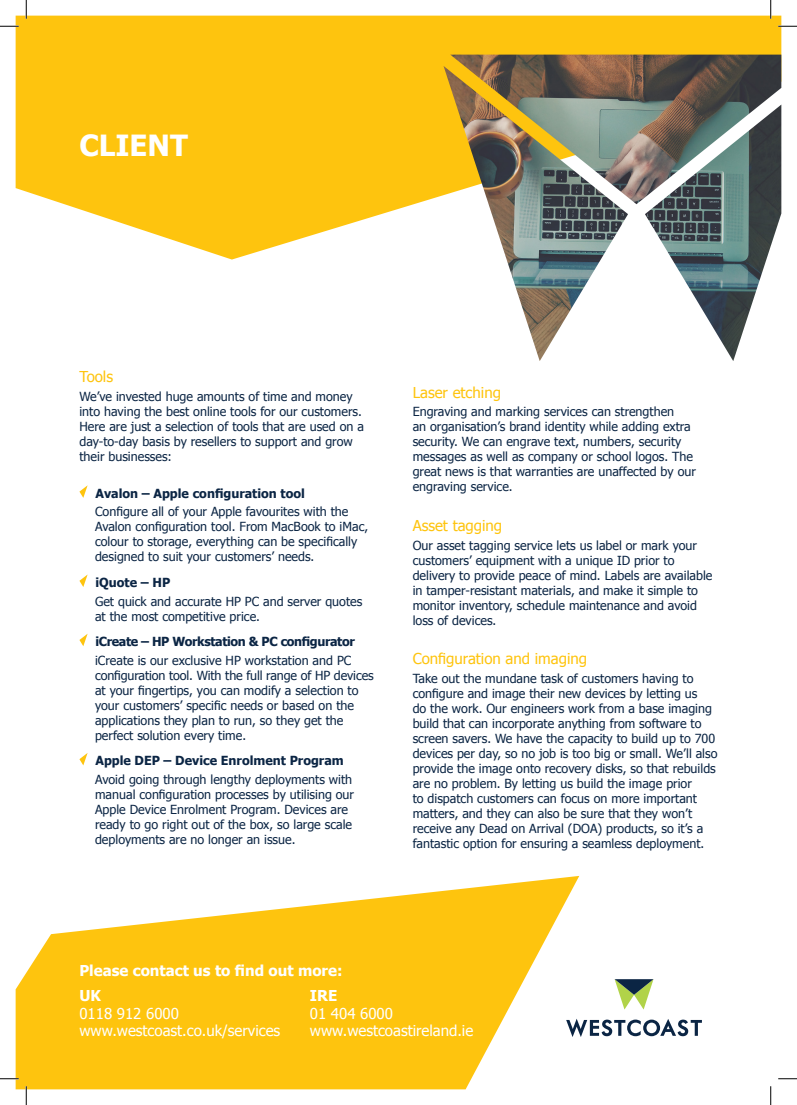
<style>
.page{position:relative;width:797px;height:1105px;background:#fff}
.page>*{position:absolute;margin:0;border:0;box-sizing:border-box;transform-origin:0 0}
.t1{font:700 29.12px "Tahoma";color:#fff}
.intro{font:15px "Tahoma";color:#fff}
.body{font:15px "Tahoma";color:#fec40e}
.intro-2{font:700 15px "Tahoma";color:#fff}
.body-2{font:12.5px/15px "Tahoma";color:#0b2544}
.body-3{font:700 12.5px "Tahoma";color:#0b2544}
.body-4{font:700 12.5px "Tahoma";letter-spacing:-.03em;color:#0b2544}
</style>
<div class="page">
<svg style="left:16px;top:16px;width:765px;height:244px;background:#fdcb2d"></svg>
<svg style="left:79px;top:485px;width:9px;height:13px"></svg>
<svg style="left:79px;top:574px;width:9px;height:13px"></svg>
<svg style="left:79px;top:634px;width:9px;height:12px"></svg>
<svg style="left:79px;top:753px;width:9px;height:12px"></svg>
<svg style="left:579px;top:1019px;width:123px;height:18px"></svg>
<svg style="left:614px;top:979px;width:39px;height:30px"></svg>
<img style="left:450px;top:55px;width:331px;height:149px">
<img style="left:645px;top:105px;width:136px;height:256px">
<img style="left:443px;top:66px;width:185px;height:295px">
<svg style="left:16px;top:876px;width:563px;height:213px;fill:#fec40e"></svg>
<svg style="left:0;top:25px;width:19px;height:2px"></svg>
<svg style="left:778px;top:25px;width:19px;height:2px"></svg>
<svg style="left:0;top:1078px;width:19px;height:1px"></svg>
<svg style="left:778px;top:1078px;width:19px;height:1px"></svg>
<svg style="left:25px;top:0;width:2px;height:19px"></svg>
<svg style="left:25px;top:1086px;width:2px;height:19px"></svg>
<svg style="left:770px;top:0;width:1px;height:19px"></svg>
<svg style="left:770px;top:1086px;width:1px;height:19px"></svg>
<p class="t1" style="left:79px;top:125px;width:110px">CLIENT</p>
<p class="body" style="left:79px;top:367px;width:35px">Tools</p>
<p class="body-2" style="left:79px;top:388px;width:286px">We’ve invested huge amounts of time and money into having the best online tools for our customers.<br>Here are just a selection of tools that are used on a day-to-day basis by resellers to support and grow their businesses:</p>
<p class="body-3" style="left:95px;top:485px;width:211px">Avalon – Apple configuration tool</p>
<p class="body-2" style="left:95px;top:504px;width:275px">Configure all of your Apple favourites with the Avalon configuration tool. From MacBook to iMac, colour to storage, everything can be specifically designed to suit your customers’ needs.</p>
<p class="body-3" style="left:95px;top:574px;width:76px">iQuote – HP</p>
<p class="body-2" style="left:95px;top:593px;width:269px">Get quick and accurate HP PC and server quotes at the most competitive price.</p>
<p class="body-4" style="left:95px;top:633px;width:261px">iCreate – HP Workstation &amp; PC configurator</p>
<p class="body-2" style="left:95px;top:652px;width:280px">iCreate is our exclusive HP workstation and PC configuration tool. With the full range of HP devices at your fingertips, you can modify a selection to your customers’ specific needs or based on the applications they plan to run, so they get the perfect solution every time.</p>
<p class="body-3" style="left:95px;top:752px;width:250px">Apple DEP – Device Enrolment Program</p>
<p class="body-2" style="left:95px;top:771px;width:260px">Avoid going through lengthy deployments with manual configuration processes by utilising our Apple Device Enrolment Program. Devices are ready to go right out of the box, so large scale deployments are no longer an issue.</p>
<p class="body" style="left:412px;top:382px;width:90px">Laser etching</p>
<p class="body-2" style="left:412px;top:404px;width:285px">Engraving and marking services can strengthen<br>an organisation’s brand identity while adding extra security. We can engrave text, numbers, security messages as well as company or school logos. The great news is that warranties are unaffected by our engraving service.</p>
<p class="body" style="left:412px;top:515px;width:91px">Asset tagging</p>
<p class="body-2" style="left:412px;top:537px;width:301px">Our asset tagging service lets us label or mark your customers’ equipment with a unique ID prior to delivery to provide peace of mind. Labels are available in tamper-resistant materials, and make it simple to monitor inventory, schedule maintenance and avoid loss of devices.</p>
<p class="body" style="left:412px;top:649px;width:176px">Configuration and imaging</p>
<p class="body-2" style="left:412px;top:670px;width:306px">Take out the mundane task of customers having to configure and image their new devices by letting us<br>do the work. Our engineers work from a base imaging build that can incorporate anything from software to screen savers. We have the capacity to build up to 700 devices per day, so no job is too big or small. We’ll also provide the image onto recovery disks, so that rebuilds are no problem. By letting us build the image prior<br>to dispatch customers can focus on more important matters, and they can also be sure that they won’t receive any Dead on Arrival (DOA) products, so it’s a fantastic option for ensuring a seamless deployment.</p>
<p class="intro-2" style="left:79px;top:960px;width:264px">Please contact us to find out more:</p>
<p class="intro-2" style="left:79px;top:985px;width:23px">UK</p>
<p class="intro" style="left:79px;top:1003px;width:101px">0118 912 6000</p>
<p class="intro" style="left:79px;top:1021px;width:202px">www.westcoast.co.uk/services</p>
<p class="intro-2" style="left:310px;top:985px;width:29px">IRE</p>
<p class="intro" style="left:310px;top:1003px;width:85px">01 404 6000</p>
<p class="intro" style="left:310px;top:1021px;width:165px">www.westcoastireland.ie</p>
</div>
